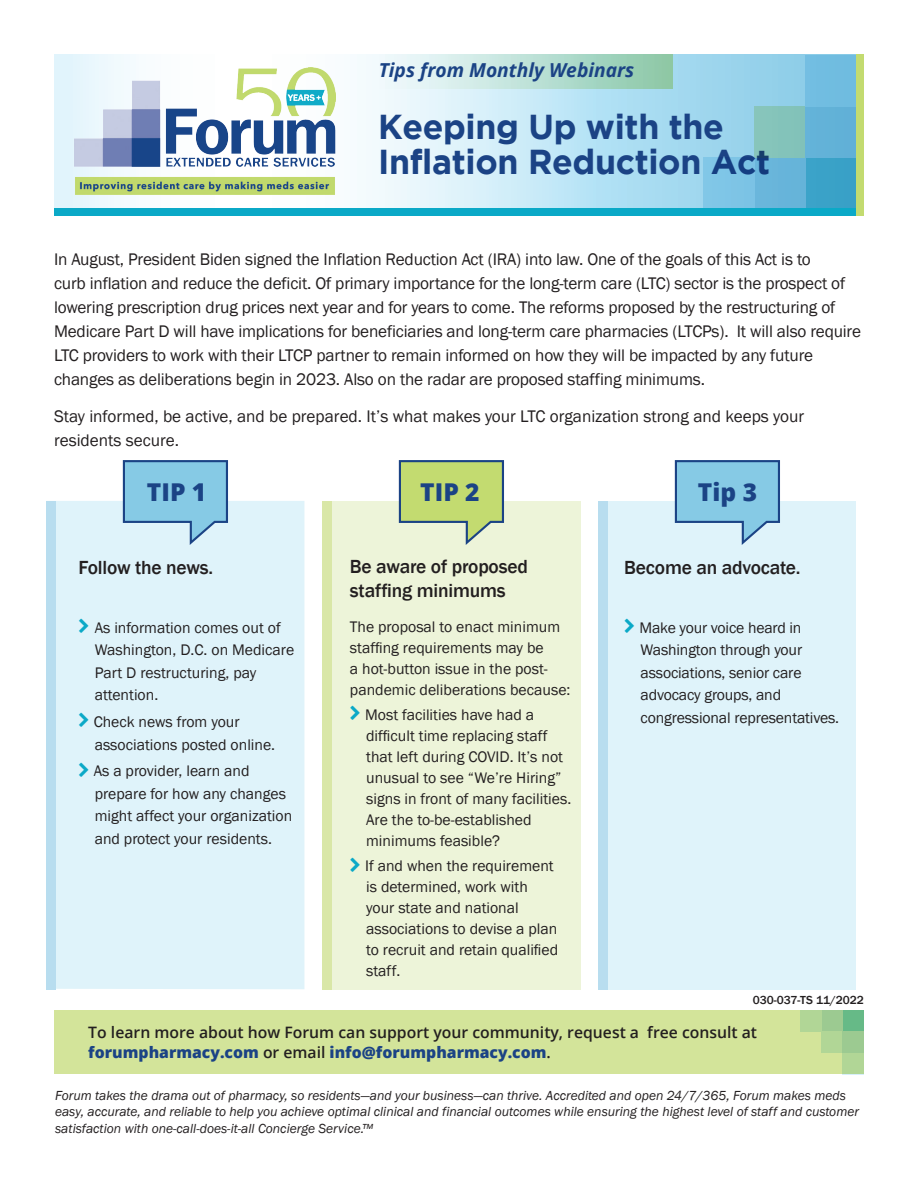
<style>
.page{position:relative;width:918px;height:1188px;background:#fff}
.page>*{position:absolute;margin:0;border:0;box-sizing:border-box;transform-origin:0 0}
.Paragraphs{font:700 34.5px/34.5px "Gotham";letter-spacing:-.01em;color:#1b4385}
.Paragraphs-2{font:800 24.6px "Open Sans";color:#1b4385}
.Paragraphs-3{font:500 19.5px/24px "Franklin Gothic";letter-spacing:-.01em;color:#231f20}
.t1{font:italic 700 19.2px "Open Sans";color:#1b4385}
.Paragraphs-4{font:17.25px/24px "Franklin Gothic";letter-spacing:-.01em;color:#231f20}
.Paragraphs-5{font:15.75px/21px "Franklin Gothic";color:#231f20}
.Paragraphs-6{font:600 15.75px/19.5px "Open Sans";color:#231f20}
.Footnote{font:italic 13.5px/16.5px "Franklin Gothic";color:#231f20}
.Document_Reference_N{font:500 12px "Franklin Gothic";color:#231f20}
.s1{font-weight:800;color:#1b4385}
</style>
<div class="page">
<svg style="left:54px;top:54px;width:802px;height:154px"></svg>
<img style="left:75px;top:68px;width:261px;height:127px">
<div style="left:348px;top:54px;width:325px;height:35px;background:linear-gradient(to right,#fdffff,#8ac8ab)"></div>
<div style="left:805px;top:158px;width:51px;height:51px;background:#3aa2c7"></div>
<div style="left:754px;top:158px;width:51px;height:51px;background:#67b4da"></div>
<div style="left:754px;top:107px;width:51px;height:51px;background:#83c3ba"></div>
<div style="left:703px;top:158px;width:51px;height:51px;background:#7ec5e7"></div>
<div style="left:805px;top:107px;width:51px;height:51px;background:#62b2d7"></div>
<div style="left:805px;top:56px;width:51px;height:51px;background:#70bde0"></div>
<div style="left:54px;top:1011px;width:810px;height:63px;background:#d3e49a"></div>
<div style="left:843px;top:1011px;width:21px;height:21px;background:#66ba87"></div>
<div style="left:822px;top:1011px;width:21px;height:21px;background:#9cca91"></div>
<div style="left:822px;top:1032px;width:21px;height:21px;background:#b1d696"></div>
<div style="left:801px;top:1011px;width:21px;height:21px;background:#b1d696"></div>
<div style="left:843px;top:1032px;width:21px;height:21px;background:#9cca91"></div>
<div style="left:843px;top:1053px;width:21px;height:21px;background:#b1d696"></div>
<div style="left:54px;top:208px;width:802px;height:8px;background:#0ba9c7"></div>
<div style="left:856px;top:54px;width:8px;height:162px;background:#c3db70"></div>
<div style="left:56px;top:501px;width:248px;height:488px;background:#dff3fa"></div>
<div style="left:46px;top:501px;width:10px;height:488px;background:#b8ddef"></div>
<svg style="left:122px;top:460px;width:107px;height:87px;background:#94c9e2"></svg>
<div style="left:598px;top:501px;width:258px;height:488px;background:#dff3fa"></div>
<div style="left:598px;top:501px;width:10px;height:488px;background:#b8ddef"></div>
<div style="left:322px;top:501px;width:258px;height:488px;background:#edf4d9"></div>
<div style="left:322px;top:501px;width:10px;height:488px;background:#d9e7a7"></div>
<svg style="left:398px;top:460px;width:106px;height:85px"></svg>
<svg style="left:674px;top:460px;width:106px;height:85px"></svg>
<svg style="left:79px;top:619px;width:9px;height:14px"></svg>
<svg style="left:79px;top:713px;width:9px;height:14px"></svg>
<svg style="left:79px;top:762px;width:9px;height:15px"></svg>
<p class="t1" style="left:379px;top:56px;width:257px">Tips from Monthly Webinars</p>
<p class="Paragraphs" style="left:378px;top:109px;width:394px">Keeping Up with the<br>Inflation Reduction Act</p>
<p class="Paragraphs-4" style="left:54px;top:247px;width:809px">In August, President Biden signed the Inflation Reduction Act (IRA) into law. One of the goals of this Act is to<br>curb inflation and reduce the deficit. Of primary importance for the long-term care (LTC) sector is the prospect of lowering prescription drug prices next year and for years to come. The reforms proposed by the restructuring of Medicare Part D will have implications for beneficiaries and long-term care pharmacies (LTCPs). It will also require LTC providers to work with their LTCP partner to remain informed on how they will be impacted by any future changes as deliberations begin in 2023. Also on the radar are proposed staffing minimums.</p>
<p class="Paragraphs-4" style="left:54px;top:405px;width:752px">Stay informed, be active, and be prepared. It’s what makes your LTC organization strong and keeps your residents secure.</p>
<p class="Paragraphs-2" style="left:147px;top:473px;width:61px">TIP 1</p>
<p class="Paragraphs-2" style="left:420px;top:473px;width:61px">TIP 2</p>
<p class="Paragraphs-2" style="left:698px;top:473px;width:61px">Tip 3</p>
<p class="Paragraphs-3" style="left:78px;top:556px;width:136px">Follow the news.</p>
<p class="Paragraphs-5" style="left:95px;top:617px;width:201px;line-height:22.5px">As information comes out of<br>Washington, D.C. on Medicare<br>Part D restructuring, pay attention.</p>
<p class="Paragraphs-5" style="left:94px;top:711px;width:183px;line-height:22.5px">Check news from your associations posted online.</p>
<p class="Paragraphs-5" style="left:94px;top:760px;width:200px;line-height:22.5px">As a provider, learn and prepare for how any changes might affect your organization and protect your residents.</p>
<p class="Paragraphs-3" style="left:350px;top:555px;width:180px">Be aware of proposed staffing minimums</p>
<p class="Paragraphs-5" style="left:350px;top:616px;width:222px">The proposal to enact minimum staffing requirements may be<br>a hot-button issue in the post&shy;pandemic deliberations because:</p>
<p class="Paragraphs-5" style="left:365px;top:705px;width:208px">Most facilities have had a difficult time replacing staff that left during COVID. It’s not unusual to see “We’re Hiring” signs in front of many facilities.<br>Are the to-be-established minimums feasible?</p>
<p class="Paragraphs-5" style="left:365px;top:856px;width:195px">If and when the requirement is determined, work with your state and national associations to devise a plan to recruit and retain qualified staff.</p>
<p class="Paragraphs-3" style="left:624px;top:556px;width:178px">Become an advocate.</p>
<p class="Paragraphs-5" style="left:640px;top:617px;width:201px;line-height:22.5px">Make your voice heard in<br>Washington through your associations, senior care advocacy groups, and congressional representatives.</p>
<p class="Document_Reference_N" style="left:753px;top:992px;width:113px">030-037-TS 11/2022</p>
<p class="Paragraphs-6" style="left:88px;top:1023px;width:670px">To learn more about how Forum can support your community, request a free consult at <span class="s1">forumpharmacy.com</span> or email <span class="s1">info@forumpharmacy.com</span>.</p>
<p class="Footnote" style="left:55px;top:1087px;width:805px">Forum takes the drama out of pharmacy, so residents—and your business—can thrive. Accredited and open 24/7/365, Forum makes meds easy, accurate, and reliable to help you achieve optimal clinical and financial outcomes while ensuring the highest level of staff and customer satisfaction with one-call-does-it-all Concierge Service.™</p>
</div>
